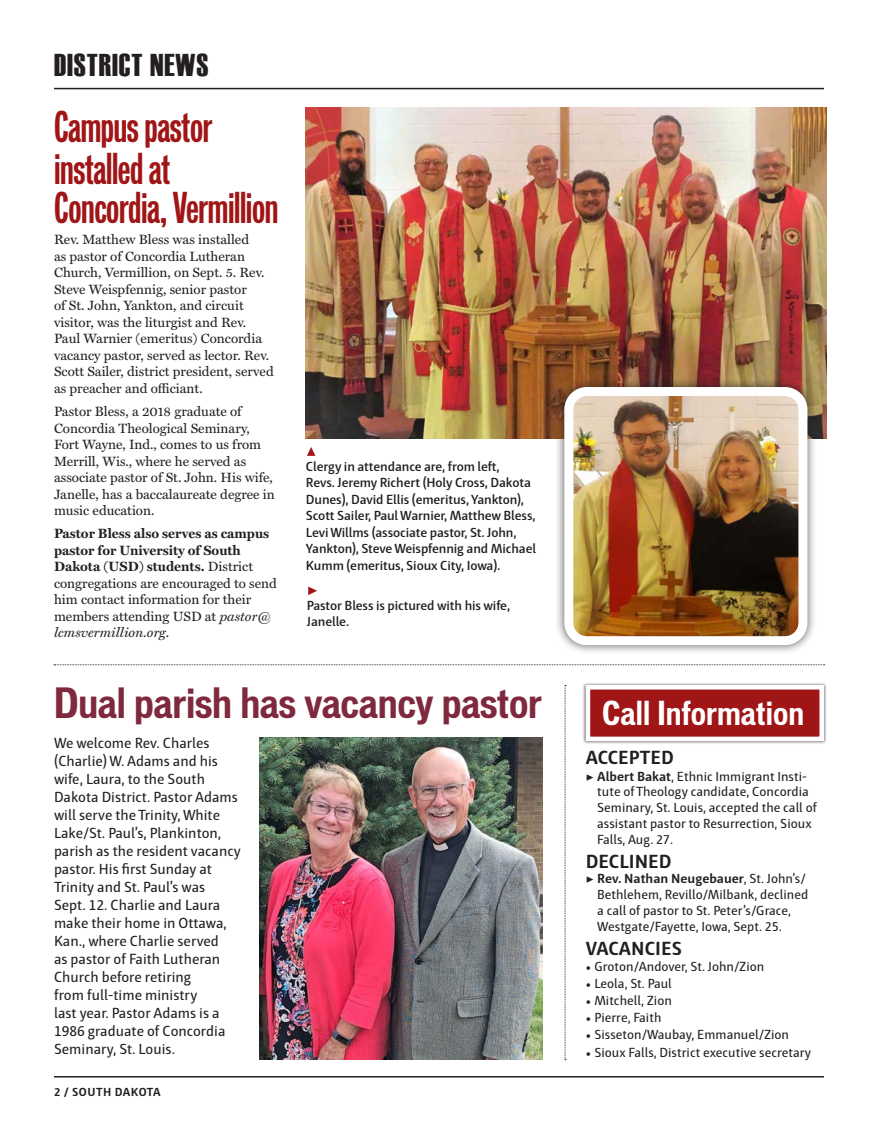
<style>
.page{position:relative;width:878px;height:1141px;background:#fff}
.page>*{position:absolute;margin:0;border:0;box-sizing:border-box;transform-origin:0 0}
.Body_Text{font:40.5px/40.5px "Vonnes Bold Comp";letter-spacing:-.01em;color:#a01516}
.Body_Text-2{font:700 condensed 39.75px "Vonnes";letter-spacing:-.01em;color:#7f293e}
.Headline{font:700 condensed 31.5px "Vonnes";color:#fff}
.Interior_Header_Bar{font:31.5px "Haettenschweiler";letter-spacing:.03em;color:#231f20}
.t1{font:700 19.5px "Haptic";color:#231f20}
.Birthday_date{font:15px/18px "Haptic";color:#231f20}
.Body_Text-3{font:13.5px/16.5px "Miller Text";color:#231f20}
.t2{font:13.5px/15.8px "Haptic";color:#231f20}
.Birthday_date-2{font:600 13.5px/16.5px "Haptic";letter-spacing:-.01em;color:#231f20}
.Footer_Left{font:700 12px "Haptic";letter-spacing:.04em;color:#231f20}
.s1{font-weight:700}
.s2{font-style:italic}
.s3{font-family:"Minion Pro"}
</style>
<div class="page">
<hr style="left:54px;top:88px;width:770px;height:1px;background:#231f20">
<svg style="left:564px;top:685px;width:2px;height:375px"></svg>
<svg style="left:307px;top:447px;width:8px;height:9px"></svg>
<svg style="left:54px;top:664px;width:770px;height:1px"></svg>
<div style="left:582px;top:682px;width:244px;height:62px;background:#231f20;opacity:.75"></div>
<div style="left:585px;top:685px;width:239px;height:56px;background:#a01516;border:4px solid #fff"></div>
<hr style="left:54px;top:1076px;width:770px;height:1px;background:#231f20">
<img style="left:305px;top:108px;width:521px;height:331px">
<div style="left:554px;top:377px;width:263px;height:278px;background:#231f20;opacity:.75"></div>
<img style="left:568px;top:391px;width:234px;height:250px">
<div style="left:564px;top:387px;width:243px;height:258px;border:9px solid #fff;border-radius:18px"></div>
<svg style="left:308px;top:586px;width:9px;height:9px"></svg>
<img style="left:260px;top:737px;width:282px;height:323px">
<p class="Interior_Header_Bar" style="left:54px;top:47px;width:156px">DISTRICT NEWS</p>
<p class="Body_Text" style="left:54px;top:105px;width:226px">Campus pastor installed at<br>Concordia, Vermillion</p>
<p class="Body_Text-3" style="left:54px;top:232px;width:221px">Rev. Matthew Bless was installed<br>as pastor of Concordia Lutheran Church, Vermillion, on Sept. 5. Rev.<br>Steve Weispfennig, senior pastor<br>of St. John, Yankton, and circuit visitor, was the liturgist and Rev.<br>Paul Warnier (emeritus) Concordia vacancy pastor, served as lector. Rev.<br>Scott Sailer, district president, served as preacher and officiant.</p>
<p class="Body_Text-3" style="left:54px;top:404px;width:222px">Pastor Bless, a 2018 graduate of<br>Concordia Theological Seminary,<br>Fort Wayne, Ind., comes to us from<br>Merrill, Wis., where he served as associate pastor of St. John. His wife,<br>Janelle, has a baccalaureate degree in music education.</p>
<p class="Body_Text-3" style="left:54px;top:526px;width:224px"><span class="s1">Pastor Bless also serves as campus pastor for University of South<br>Dakota (USD) students.</span> District congregations are encouraged to send him contact information for their members attending USD at <span class="s2">pastor@ lcmsvermillion.org</span>.</p>
<p class="Birthday_date-2" style="left:306px;top:458px;width:232px">Clergy in attendance are, from left,<br>Revs. Jeremy Richert (Holy Cross, Dakota Dunes), David Ellis (emeritus, Yankton), Scott Sailer, Paul Warnier, Matthew Bless, Levi Willms (associate pastor, St. John, Yankton), Steve Weispfennig and Michael Kumm (emeritus, Sioux City, Iowa).</p>
<p class="Birthday_date-2" style="left:307px;top:597px;width:205px">Pastor Bless is pictured with his wife,<br>Janelle.</p>
<p class="Body_Text-2" style="left:54px;top:678px;width:489px">Dual parish has vacancy pastor</p>
<p class="Birthday_date" style="left:54px;top:734px;width:188px">We welcome Rev. Charles (Charlie) W. Adams and his wife, Laura, to the South<br>Dakota District. Pastor Adams will serve the Trinity, White<br>Lake/St. Paul’s, Plankinton, parish as the resident vacancy pastor. His first Sunday at<br>Trinity and St. Paul’s was<br>Sept. 12. Charlie and Laura make their home in Ottawa,<br>Kan., where Charlie served<br>as pastor of Faith Lutheran<br>Church before retiring<br>from full-time ministry<br>last year. Pastor Adams is a<br>1986 graduate of Concordia<br>Seminary, St. Louis.</p>
<p class="Footer_Left" style="left:54px;top:1084px;width:108px">2 / SOUTH DAKOTA</p>
<p class="Headline" style="left:602px;top:694px;width:204px">Call Information</p>
<p class="t1" style="left:585px;top:745px;width:90px">ACCEPTED</p>
<p class="t2" style="left:597px;top:768px;width:221px;text-indent:-12px"><span class="s3">▶</span> <span class="s1">Albert Bakat</span>, Ethnic Immigrant Insti&shy;tute of Theology candidate, Concordia Seminary, St. Louis, accepted the call of assistant pastor to Resurrection, Sioux Falls, Aug. 27.</p>
<p class="t1" style="left:585px;top:850px;width:87px">DECLINED</p>
<p class="t2" style="left:597px;top:871px;width:212px;text-indent:-12px"><span class="s3">▶</span> <span class="s1">Rev. Nathan Neugebauer</span>, St. John’s/ Bethlehem, Revillo/Milbank, declined a call of pastor to St. Peter’s/Grace, Westgate/Fayette, Iowa, Sept. 25.</p>
<p class="t1" style="left:585px;top:937px;width:98px">VACANCIES</p>
<p class="t2" style="left:585px;top:958px;width:180px"><span class="s3">•</span> Groton/Andover, St. John/Zion</p>
<p class="t2" style="left:585px;top:976px;width:88px"><span class="s3">•</span> Leola, St. Paul</p>
<p class="t2" style="left:585px;top:993px;width:88px"><span class="s3">•</span> Mitchell, Zion</p>
<p class="t2" style="left:585px;top:1010px;width:77px"><span class="s3">•</span> Pierre, Faith</p>
<p class="t2" style="left:585px;top:1027px;width:205px"><span class="s3">•</span> Sisseton/Waubay, Emmanuel/Zion</p>
<p class="t2" style="left:585px;top:1044px;width:227px"><span class="s3">•</span> Sioux Falls, District executive secretary</p>
</div>
